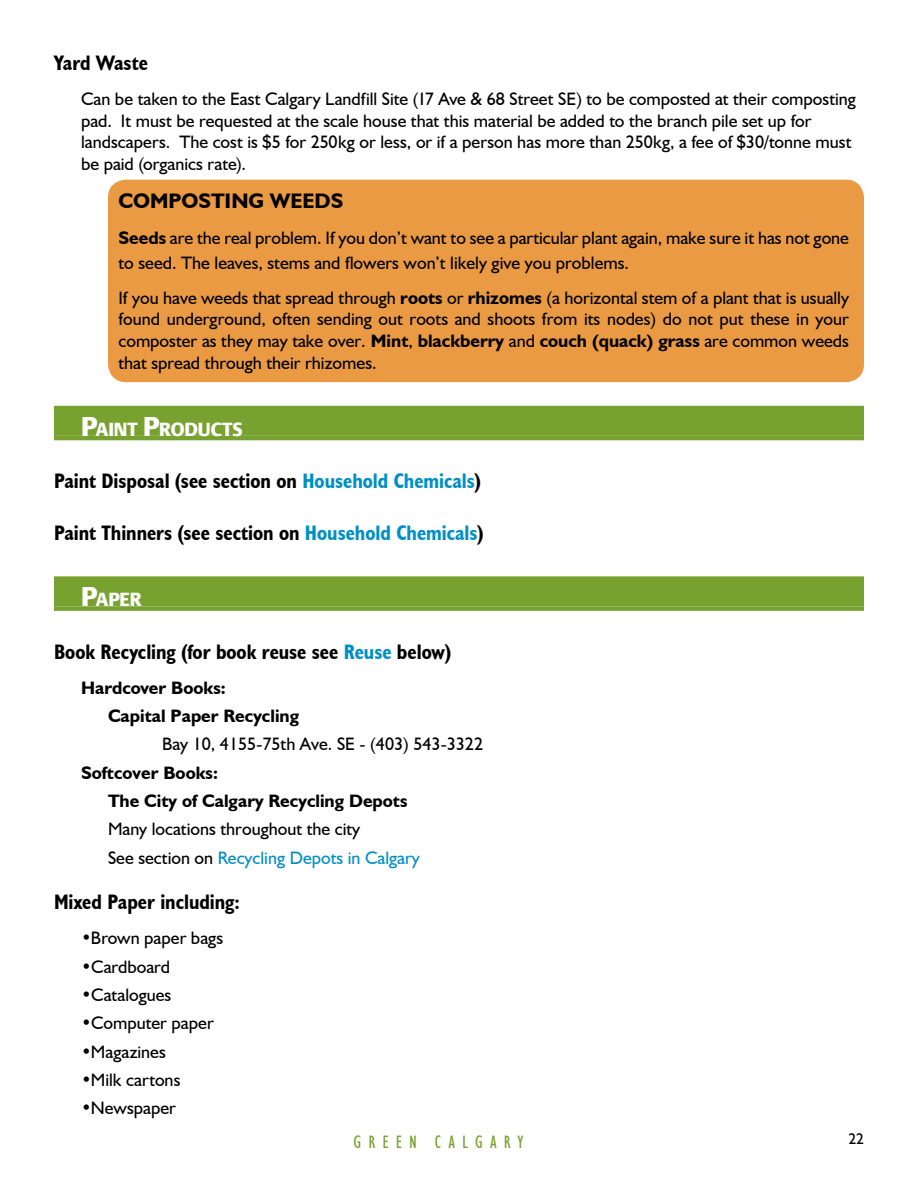
<style>
.page{position:relative;width:918px;height:1188px;background:#fff}
.page>*{position:absolute;margin:0;border:0;box-sizing:border-box;transform-origin:0 0}
.t1{font:700 condensed 21px "Humanist 521 BT";letter-spacing:-.005em;color:#000}
.t2{font:700 21px "Humanist 521 BT";color:#000}
.t3{font:18.9px "Texaco Argo Bla";letter-spacing:-.005em;color:#fff}
.t4{font:18px/21.6px "Humanist 521 BT";color:#000}
.t5{font:700 18px/28.3px "Humanist 521 BT";color:#000}
.t6{font:condensed 18px "Humanist 521 BT";letter-spacing:.395em;color:#78a22f}
.t7{font:15.45px "Humanist 521 BT";color:#000}
.s1{font-weight:700}
.s2{font-size:27px}
.s3{color:#008fc5}
</style>
<div class="page">
<div style="left:54px;top:406px;width:810px;height:30px;background:#78a22f"></div>
<hr style="left:54px;top:436px;width:810px;height:4px;background:#78a22f">
<div style="left:54px;top:576px;width:810px;height:30px;background:#78a22f"></div>
<div style="left:54px;top:606px;width:810px;height:5px;background:#78a22f"></div>
<div style="left:108px;top:179px;width:756px;height:204px;background:#ea9a43"></div>
<p class="t1" style="left:54px;top:50px;width:96px">Yard Waste</p>
<p class="t4" style="left:81px;top:88px;width:776px">Can be taken to the East Calgary Landfill Site (17 Ave &amp; 68 Street SE) to be composted at their composting pad. It must be requested at the scale house that this material be added to the branch pile set up for landscapers. The cost is $5 for 250kg or less, or if a person has more than 250kg, a fee of $30/tonne must be paid (organics rate).</p>
<p class="t2" style="left:118px;top:188px;width:226px">COMPOSTING WEEDS</p>
<p class="t4" style="left:118px;top:224px;width:732px;line-height:25.2px"><span class="s1">Seeds</span> are the real problem. If you don’t want to see a particular plant again, make sure it has not gone to seed. The leaves, stems and flowers won’t likely give you problems.</p>
<p class="t4" style="left:118px;top:287px;width:732px;text-align:justify">If you have weeds that spread through <span class="s1">roots</span> or <span class="s1">rhizomes</span> (a horizontal stem of a plant that is usually found underground, often sending out roots and shoots from its nodes) do not put these in your composter as they may take over. <span class="s1">Mint</span>, <span class="s1">blackberry</span> and <span class="s1">couch (quack) grass</span> are common weeds that spread through their rhizomes.</p>
<p class="t3" style="left:81px;top:417px;width:163px"><span class="s2">P</span>AINT <span class="s2">P</span>RODUCTS</p>
<p class="t1" style="left:54px;top:468px;width:428px">Paint Disposal (see section on <span class="s3">Household Chemicals</span>)</p>
<p class="t1" style="left:54px;top:520px;width:431px">Paint Thinners (see section on <span class="s3">Household Chemicals</span>)</p>
<p class="t3" style="left:81px;top:588px;width:61px"><span class="s2">P</span>APER</p>
<p class="t1" style="left:54px;top:638px;width:399px">Book Recycling (for book reuse see <span class="s3">Reuse</span> below)</p>
<p class="t5" style="left:108px;top:673px;width:193px;text-indent:-27px">Hardcover Books:<br>Capital Paper Recycling</p>
<p class="t4" style="left:162px;top:733px;width:323px">Bay 10, 4155-75th Ave. SE - (403) 543-3322</p>
<p class="t5" style="left:108px;top:758px;width:301px;text-indent:-27px">Softcover Books:<br>The City of Calgary Recycling Depots</p>
<p class="t4" style="left:108px;top:815px;width:313px;line-height:28.3px">Many locations throughout the city<br>See section on <span class="s3">Recycling Depots in Calgary</span></p>
<p class="t1" style="left:54px;top:889px;width:187px">Mixed Paper including:</p>
<p class="t4" style="left:81px;top:927px;width:144px">•Brown paper bags</p>
<p class="t4" style="left:81px;top:955px;width:91px">•Cardboard</p>
<p class="t4" style="left:81px;top:984px;width:92px">•Catalogues</p>
<p class="t4" style="left:81px;top:1012px;width:134px">•Computer paper</p>
<p class="t4" style="left:81px;top:1040px;width:87px">•Magazines</p>
<p class="t4" style="left:81px;top:1069px;width:101px">•Milk cartons</p>
<p class="t4" style="left:81px;top:1097px;width:97px">•Newspaper</p>
<p class="t6" style="left:354px;top:1131px;width:171px">GREEN CALGARY</p>
<p class="t7" style="left:848px;top:1130px;width:17px">22</p>
</div>
